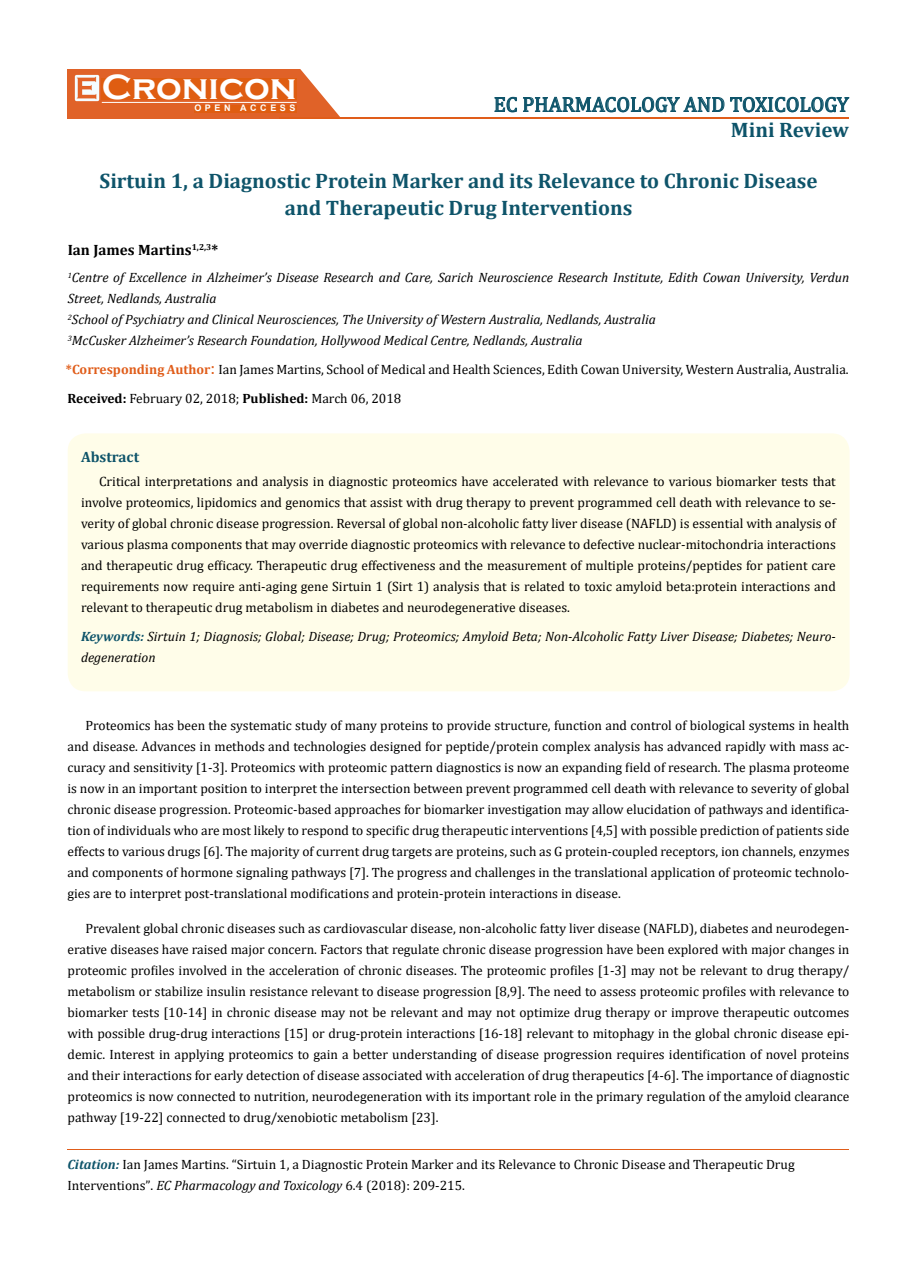
<style>
.page{position:relative;width:917px;height:1262px;background:#fff}
.page>*{position:absolute;margin:0;border:0;box-sizing:border-box;transform-origin:0 0}
.t1{font:700 36px "Copperplate Gothic";color:#fff}
.t2{font:700 21px/27px "Cambria";color:#0e546a;text-align:center}
.t3{font:21px "Cambria";color:#0e546a}
.t4{font:700 15px "Cambria";color:#000}
.t5{font:700 15px "Cambria";color:#0e546a}
.t6{font:13.5px/21px "Cambria";color:#000;text-align:justify}
.t7{font:italic 13.5px/21px "Cambria";color:#000}
.t8{font:700 9px "Arial";letter-spacing:.4em;color:#fff}
.s1{font-weight:700;color:#e05d1a}
.s2{font-size:18px;color:#e05d1a}
.s3{font-weight:700}
.s4{font-weight:700;color:#0e546a}
.s5{font-weight:700;font-style:italic;color:#0e546a}
.s6{font-size:13.35px}
.s7{font-style:italic}
</style>
<div class="page">
<div style="left:67px;top:70px;width:290px;height:49px;background:#e06228"></div>
<svg style="left:300px;top:69px;width:90px;height:49px"></svg>
<img style="left:75px;top:75px;width:24px;height:26px">
<div style="left:102px;top:79px;width:195px;height:21px;background:#df5d11"></div>
<div style="left:194px;top:105px;width:103px;height:7px;background:#df5d11"></div>
<svg style="left:494px;top:97px;width:355px;height:15px"></svg>
<hr style="left:102px;top:102px;width:194px;height:1px;background:#fff">
<hr style="left:279px;top:118px;width:569px;height:1px;background:#e05d1a">
<hr style="left:67px;top:1149px;width:782px;height:1px;background:#e05d1a">
<div style="left:68px;top:433px;width:781px;height:258px;background:#fffde9;border-radius:18px"></div>
<h1 class="t1" style="left:102px;top:68px;width:196px">Cronicon</h1>
<p class="t8" style="left:194px;top:102px;width:103px">OPEN ACCESS</p>
<h2 class="t3" style="left:493px;top:92px;width:356px">EC PHARMACOLOGY AND TOXICOLOGY</h2>
<h2 class="t2" style="left:731px;top:116px;width:120px">Mini Review</h2>
<h2 class="t2" style="left:100px;top:166px;width:719px">Sirtuin 1, a Diagnostic Protein Marker and its Relevance to Chronic Disease and Therapeutic Drug Interventions</h2>
<p class="t4" style="left:68px;top:239px;width:152px">Ian James Martins<sup>1,2,3</sup>*</p>
<p class="t7" style="left:68px;top:266px;width:783px"><sup>1</sup>Centre of Excellence in Alzheimer’s Disease Research and Care, Sarich Neuroscience Research Institute, Edith Cowan University, Verdun Street, Nedlands, Australia<br><sup>2</sup>School of Psychiatry and Clinical Neurosciences, The University of Western Australia, Nedlands, Australia<br><sup>3</sup>McCusker Alzheimer’s Research Foundation, Hollywood Medical Centre, Nedlands, Australia</p>
<p class="t6" style="left:66px;top:355px;width:784px;line-height:28.7px"><span class="s1">*Corresponding Author</span><span class="s2">:</span> Ian James Martins, School of Medical and Health Sciences, Edith Cowan University, Western Australia, Australia.<br><span class="s3">Received:</span> February 02, 2018; <span class="s3">Published:</span> March 06, 2018</p>
<p class="t5" style="left:81px;top:446px;width:60px">Abstract</p>
<p class="t6" style="left:81px;top:471px;width:756px;text-indent:18px">Critical interpretations and analysis in diagnostic proteomics have accelerated with relevance to various biomarker tests that involve proteomics, lipidomics and genomics that assist with drug therapy to prevent programmed cell death with relevance to se&shy;verity of global chronic disease progression. Reversal of global non-alcoholic fatty liver disease (NAFLD) is essential with analysis of various plasma components that may override diagnostic proteomics with relevance to defective nuclear-mitochondria interactions and therapeutic drug efficacy. Therapeutic drug effectiveness and the measurement of multiple proteins/peptides for patient care requirements now require anti-aging gene Sirtuin 1 (Sirt 1) analysis that is related to toxic amyloid beta:protein interactions and relevant to therapeutic drug metabolism in diabetes and neurodegenerative diseases.</p>
<p class="t7" style="left:81px;top:625px;width:756px"><span class="s4">Keywords:</span> Sirtuin 1; Diagnosis; Global; Disease; Drug; Proteomics; Amyloid Beta; Non-Alcoholic Fatty Liver Disease; Diabetes; Neuro&shy;degeneration</p>
<p class="t6" style="left:67px;top:714px;width:783px;text-indent:18px">Proteomics has been the systematic study of many proteins to provide structure, function and control of biological systems in health and disease. Advances in methods and technologies designed for peptide/protein complex analysis has advanced rapidly with mass ac&shy;curacy and sensitivity [1-3]. Proteomics with proteomic pattern diagnostics is now an expanding field of research. The plasma proteome is now in an important position to interpret the intersection between prevent programmed cell death with relevance to severity of global chronic disease progression. Proteomic-based approaches for biomarker investigation may allow elucidation of pathways and identifica&shy;tion of individuals who are most likely to respond to specific drug therapeutic interventions [4,5] with possible prediction of patients side effects to various drugs [6]. The majority of current drug targets are proteins, such as G protein-coupled receptors, ion channels, enzymes and components of hormone signaling pathways [7]. The progress and challenges in the translational application of proteomic technolo&shy;gies are to interpret post-translational modifications and protein-protein interactions in disease.</p>
<p class="t6" style="left:67px;top:918px;width:783px;text-indent:18px">Prevalent global chronic diseases such as cardiovascular disease, non-alcoholic fatty liver disease (NAFLD), diabetes and neurodegen&shy;erative diseases have raised major concern. Factors that regulate chronic disease progression have been explored with major changes in proteomic profiles involved in the acceleration of chronic diseases. The proteomic profiles [1-3] may not be relevant to drug therapy/ metabolism or stabilize insulin resistance relevant to disease progression [8,9]. The need to assess proteomic profiles with relevance to biomarker tests [10-14] in chronic disease may not be relevant and may not optimize drug therapy or improve therapeutic outcomes with possible drug-drug interactions [15] or drug-protein interactions [16-18] relevant to mitophagy in the global chronic disease epi&shy;demic. Interest in applying proteomics to gain a better understanding of disease progression requires identification of novel proteins and their interactions for early detection of disease associated with acceleration of drug therapeutics [4-6]. The importance of diagnostic proteomics is now connected to nutrition, neurodegeneration with its important role in the primary regulation of the amyloid clearance pathway [19-22] connected to drug/xenobiotic metabolism [23].</p>
<p class="t6" style="left:67px;top:1154px;width:728px"><span class="s5">Citation:</span> Ian James Martins. “Sirtuin 1, a Diagnostic Protein Marker and its Relevance to Chronic Disease and Therapeutic Drug<br>Interventions”<span class="s6">.</span> <span class="s7">EC Pharmacology and Toxicology</span> <span class="s6">6</span>.4 (2018): 209-215.</p>
</div>
